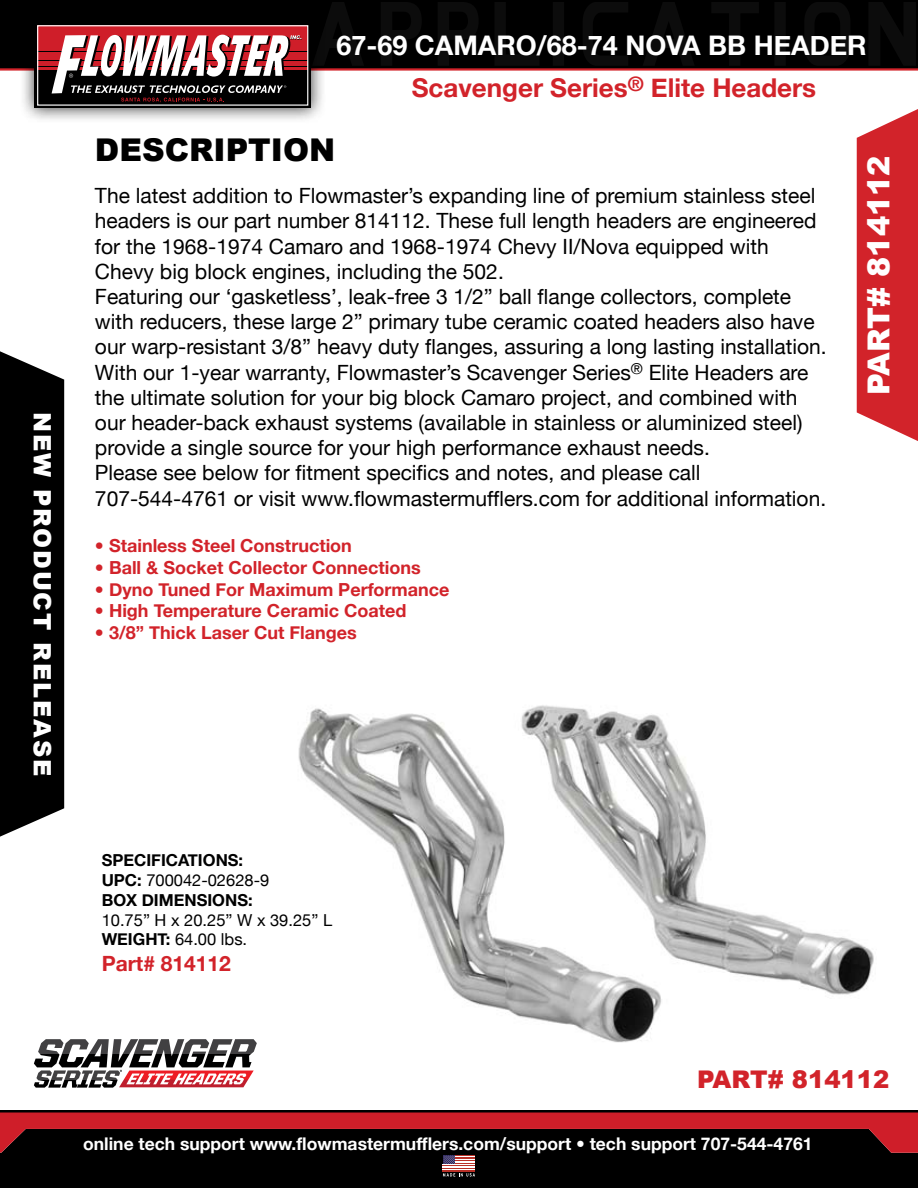
<style>
.page{position:relative;width:918px;height:1188px;background:#fff}
.page>*{position:absolute;margin:0;border:0;box-sizing:border-box;transform-origin:0 0}
.t1{font:900 31.35px "Arial";color:#000}
.t2{font:900 30.3px "Arial";color:#fff}
.t3{font:700 27px "Helvetica Neue";color:#fff}
.t4{font:700 25.95px "Helvetica Neue";color:#d2232a}
.t5{font:900 24.3px "Arial";color:#d2232a}
.t6{font:900 24px "Arial";letter-spacing:.08em;color:#fff}
.t7{font:21px/25.2px "Helvetica Neue";color:#000}
.t8{font:700 21px "Helvetica Neue";color:#d2232a}
.t9{font:700 18px "Helvetica Neue";color:#d2232a}
.t10{font:700 17.55px "Helvetica Neue";color:#fff}
.t11{font:700 16.5px/19.8px "Helvetica Neue";color:#000}
.t12{font:16.5px/19.8px "Helvetica Neue";color:#000}
.s1{font-weight:400}
.s2{font-weight:700}
</style>
<div class="page">
<img style="left:298px;top:705px;width:576px;height:338px">
<div style="left:0;top:1164px;width:918px;height:24px;background:#000"></div>
<hr style="left:0;top:1110px;width:918px;height:3px;background:#000">
<hr style="left:443px;top:1164px;width:32px;height:2px;background:#fff">
<hr style="left:443px;top:1166px;width:32px;height:1px;background:#b93027">
<hr style="left:443px;top:1167px;width:32px;height:1px;background:#fff">
<hr style="left:443px;top:1168px;width:32px;height:1px;background:#b93027">
<hr style="left:443px;top:1169px;width:32px;height:2px;background:#fff">
<hr style="left:443px;top:1171px;width:32px;height:1px;background:#b93027">
<svg style="left:0;top:1113px;width:918px;height:51px;background:#470b0e"></svg>
<svg style="left:443px;top:1173px;width:32px;height:4px"></svg>
<div style="left:0;top:0;width:918px;height:69px;background:#000"></div>
<hr style="left:0;top:68px;width:918px;height:3px;background:#d2232a">
<svg style="left:34px;top:1039px;width:223px;height:49px"></svg>
<svg style="left:327px;top:2px;width:589px;height:63px"></svg>
<div style="left:326px;top:39px;width:22px;height:8px;background:#0c0c0c"></div>
<div style="left:656px;top:39px;width:22px;height:8px;background:#0c0c0c"></div>
<div style="left:19px;top:7px;width:308px;height:117px;background:#000;opacity:.75"></div>
<div style="left:34px;top:23px;width:277px;height:85px;background:#000"></div>
<hr style="left:38px;top:67px;width:270px;height:2px;background:#cf1e29">
<div style="left:38px;top:26px;width:270px;height:25px;background:#cf1e29"></div>
<div style="left:38px;top:61px;width:270px;height:5px;background:#cf1e29"></div>
<div style="left:38px;top:53px;width:270px;height:7px;background:#cf1e29"></div>
<div style="left:37px;top:25px;width:271px;height:81px;border:1px solid #fff"></div>
<svg style="left:52px;top:35px;width:250px;height:67px"></svg>
<div style="left:0;top:351px;width:64px;height:486px;background:#000"></div>
<svg style="left:857px;top:109px;width:61px;height:332px;background:#d5353c"></svg>
<p class="t6" style="left:60px;top:412px;width:366px;rotate:90deg">NEW PRODUCT RELEASE</p>
<p class="t3" style="left:336px;top:28px;width:532px">67-69 CAMARO/68-74 NOVA BB HEADER</p>
<h1 class="t1" style="left:95px;top:127px;width:242px">DESCRIPTION</h1>
<p class="t4" style="left:412px;top:72px;width:406px">Scavenger Series<sup>®</sup> Elite Headers</p>
<p class="t7" style="left:95px;top:183px;width:733px">The latest addition to Flowmaster’s expanding line of premium stainless steel headers is our part number 814112. These full length headers are engineered for the 1968-1974 Camaro and 1968-1974 Chevy II/Nova equipped with Chevy big block engines, including the 502.<br>Featuring our ‘gasketless’, leak-free 3 1/2” ball flange collectors, complete with reducers, these large 2” primary tube ceramic coated headers also have our warp-resistant 3/8” heavy duty flanges, assuring a long lasting installation.<br>With our 1-year warranty, Flowmaster’s Scavenger Series<sup>®</sup> Elite Headers are the ultimate solution for your big block Camaro project, and combined with our header-back exhaust systems (available in stainless or aluminized steel) provide a single source for your high performance exhaust needs.<br>Please see below for fitment specifics and notes, and please call 707-544-4761 or visit www.flowmastermufflers.com for additional information.</p>
<p class="t9" style="left:95px;top:535px;width:259px">• Stainless Steel Construction</p>
<p class="t9" style="left:95px;top:556px;width:327px">• Ball &amp; Socket Collector Connections</p>
<p class="t9" style="left:95px;top:578px;width:356px">• Dyno Tuned For Maximum Performance</p>
<p class="t9" style="left:95px;top:600px;width:313px">• High Temperature Ceramic Coated</p>
<p class="t9" style="left:95px;top:621px;width:263px">• 3/8” Thick Laser Cut Flanges</p>
<h2 class="t2" style="left:857px;top:395px;width:241px;rotate:-90deg">PART# 814112</h2>
<p class="t11" style="left:102px;top:850px;width:169px">SPECIFICATIONS:<br>UPC: <span class="s1">700042-02628-9<br></span>BOX DIMENSIONS:</p>
<p class="t12" style="left:102px;top:910px;width:232px">10.75” H x 20.25” W x 39.25” L<br><span class="s2">WEIGHT:</span> 64.00 lbs.</p>
<p class="t8" style="left:102px;top:950px;width:131px">Part# 814112</p>
<p class="t5" style="left:697px;top:1061px;width:19px">PART</p>
<p class="t5" style="left:768px;top:1061px;width:123px"># 814112</p>
<p class="t10" style="left:83px;top:1133px;width:731px">online tech support www.flowmastermufflers.com/support • tech support 707-544-4761</p>
</div>
